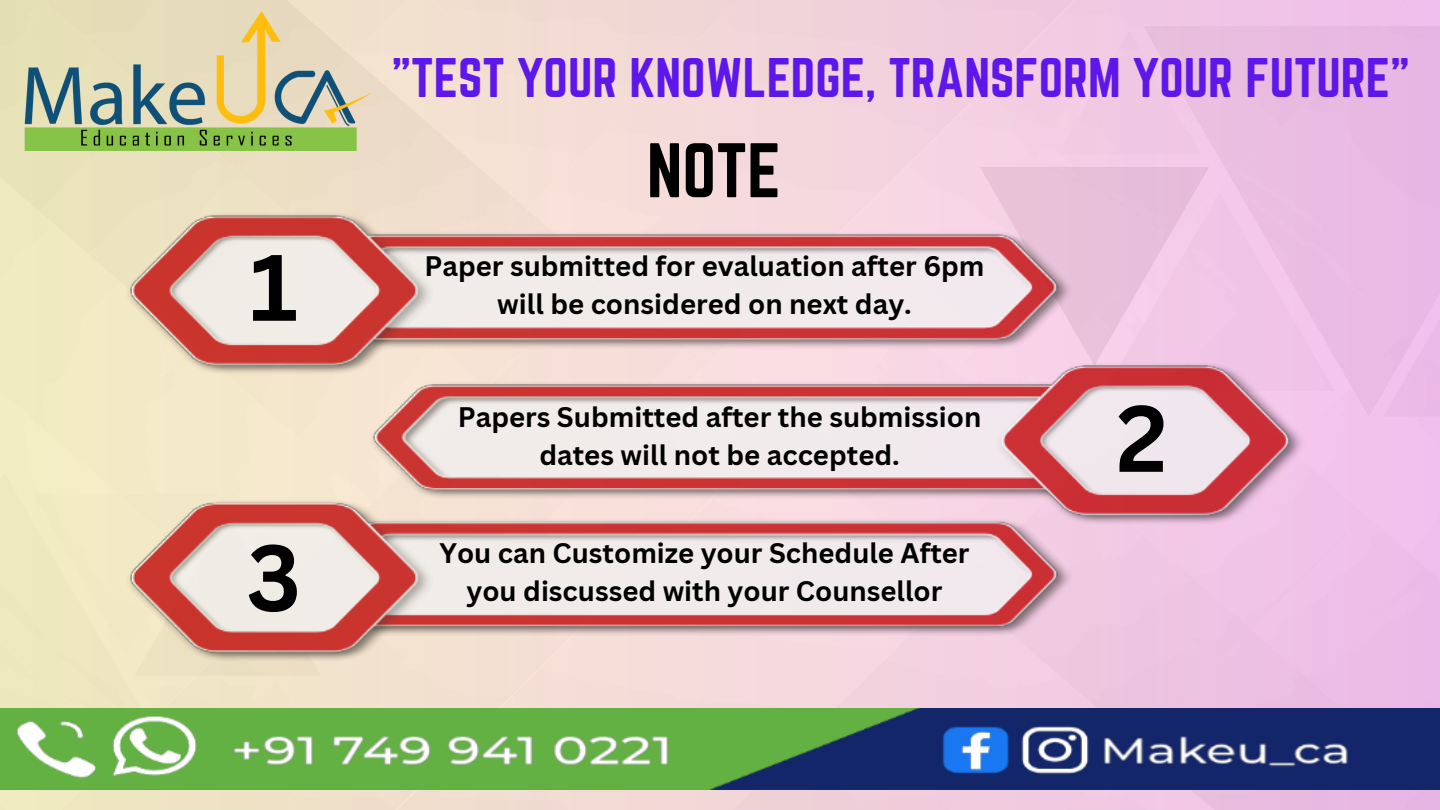
<style>
.page{position:relative;width:1440px;height:810px;background:#fff}
.page>*{position:absolute;margin:0;border:0;box-sizing:border-box;transform-origin:0 0}
.t1{font:700 92px "Canva Sans";color:#000}
.t2{font:67.5px "Norwester";color:#000}
.t3{font:48.7px "Norwester";color:#5e17eb}
.t4{font:700 27.5px/38.2px "Canva Sans";color:#000;text-align:center}
</style>
<div class="page">
<img style="left:0;top:0;width:1440px;height:810px">
<img style="left:20px;top:12px;width:351px;height:138px">
<img style="left:0;top:708px;width:1440px;height:82px">
<img style="left:122px;top:211px;width:1188px;height:599px">
<p class="t1" style="left:250px;top:223px;width:50px">1</p>
<p class="t1" style="left:247px;top:513px;width:56px">3</p>
<h1 class="t3" style="left:391px;top:48px;width:1020px">"TEST YOUR KNOWLEDGE, TRANSFORM YOUR FUTURE"</h1>
<p class="t2" style="left:647px;top:130px;width:136px">NOTE</p>
<p class="t4" style="left:424px;top:246px;width:562px">Paper submitted for evaluation after 6pm will be considered on next day.</p>
<p class="t4" style="left:458px;top:397px;width:525px">Papers Submitted after the submission dates will not be accepted.</p>
<p class="t4" style="left:439px;top:533px;width:532px">You can Customize your Schedule After you discussed with your Counsellor</p>
<p class="t1" style="left:1116px;top:374px;width:53px">2</p>
</div>
